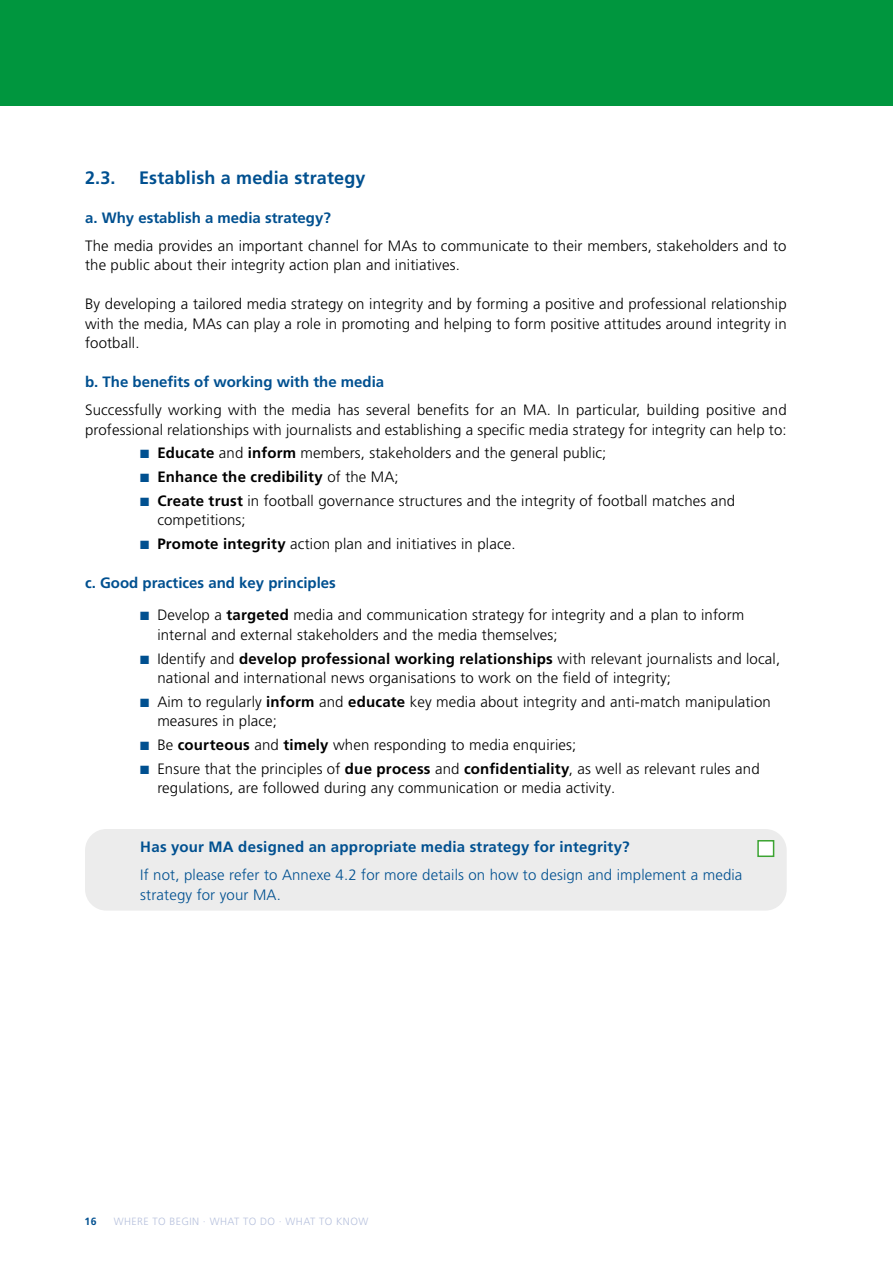
<style>
.page{position:relative;width:893px;height:1263px;background:#fff}
.page>*{position:absolute;margin:0;border:0;box-sizing:border-box;transform-origin:0 0}
.t1{font:700 18px "Frutiger LT Pro";letter-spacing:.01em;color:#005090}
.t2{font:300 15px/19.5px "Frutiger LT Pro";letter-spacing:.01em;color:#000}
.t3{font:700 15px "Frutiger LT Pro";color:#005090}
.t4{font:300 15px/19.5px "Frutiger LT Pro";letter-spacing:.01em;color:#005090}
.t5{font:700 15px "Frutiger LT Pro";letter-spacing:.015em;color:#000}
.t6{font:300 10.5px "Frutiger LT Pro";letter-spacing:.04em;color:#b7c1dd}
.t7{font:700 10.5px "Frutiger LT Pro";color:#005090}
.s1{color:#005090}
.s2{font-weight:700}
.s3{font-weight:300}
</style>
<div class="page">
<div style="left:0;top:0;width:893px;height:106px;background:#00963e"></div>
<div style="left:85px;top:829px;width:702px;height:81px;background:#ececec;border-radius:21px"></div>
<div style="left:757px;top:840px;width:17px;height:17px;background:#fff;border:2px solid #3ca432"></div>
<p class="t1" style="left:85px;top:167px;width:32px">2.3.</p>
<p class="t1" style="left:139px;top:167px;width:228px">Establish a media strategy</p>
<p class="t3" style="left:85px;top:208px;width:247px">a. Why establish a media strategy?</p>
<p class="t2" style="left:85px;top:236px;width:703px">The media provides an important channel for MAs to communicate to their members, stakeholders and to the public about their integrity action plan and initiatives.</p>
<p class="t2" style="left:85px;top:294px;width:703px;text-align:justify">By developing a tailored media strategy on integrity and by forming a positive and professional relationship with the media, MAs can play a role in promoting and helping to form positive attitudes around integrity in football.</p>
<p class="t3" style="left:85px;top:373px;width:301px">b. The benefits of working with the media</p>
<p class="t2" style="left:85px;top:400px;width:703px">Successfully working with the media has several benefits for an MA. In particular, building positive and professional relationships with journalists and establishing a specific media strategy for integrity can help to:</p>
<p class="t2" style="left:140px;top:443px;width:468px"><span class="s1">■</span> <span class="s2">Educate</span> and <span class="s2">inform</span> members, stakeholders and the general public;</p>
<p class="t5" style="left:140px;top:468px;width:260px"><span class="s1">■</span> Enhance the credibility <span class="s3">of the MA;</span></p>
<p class="t2" style="left:157px;top:491px;width:579px;text-indent:-17px"><span class="s1">■</span> <span class="s2">Create trust</span> in football governance structures and the integrity of football matches and competitions;</p>
<p class="t2" style="left:140px;top:534px;width:377px"><span class="s1">■</span> <span class="s2">Promote integrity</span> action plan and initiatives in place.</p>
<p class="t3" style="left:85px;top:574px;width:252px">c. Good practices and key principles</p>
<p class="t2" style="left:157px;top:606px;width:588px;text-indent:-17px"><span class="s1">■</span> Develop a <span class="s2">targeted</span> media and communication strategy for integrity and a plan to inform internal and external stakeholders and the media themselves;</p>
<p class="t2" style="left:157px;top:649px;width:624px;text-indent:-17px"><span class="s1">■</span> Identify and <span class="s2">develop professional working relationships</span> with relevant journalists and local, national and international news organisations to work on the field of integrity;</p>
<p class="t2" style="left:157px;top:692px;width:615px;text-indent:-17px"><span class="s1">■</span> Aim to regularly <span class="s2">inform</span> and <span class="s2">educate</span> key media about integrity and anti-match manipulation measures in place;</p>
<p class="t2" style="left:140px;top:735px;width:437px"><span class="s1">■</span> Be <span class="s2">courteous</span> and <span class="s2">timely</span> when responding to media enquiries;</p>
<p class="t2" style="left:157px;top:759px;width:604px;text-indent:-17px"><span class="s1">■</span> Ensure that the principles of <span class="s2">due process</span> and <span class="s2">confidentiality</span>, as well as relevant rules and regulations, are followed during any communication or media activity.</p>
<p class="t3" style="left:140px;top:838px;width:491px">Has your MA designed an appropriate media strategy for integrity?</p>
<p class="t4" style="left:140px;top:866px;width:604px">If not, please refer to Annexe 4.2 for more details on how to design and implement a media strategy for your MA.</p>
<p class="t7" style="left:85px;top:1215px;width:14px">16</p>
<p class="t6" style="left:114px;top:1215px;width:256px">WHERE TO BEGIN · WHAT TO DO · WHAT TO KNOW</p>
</div>
